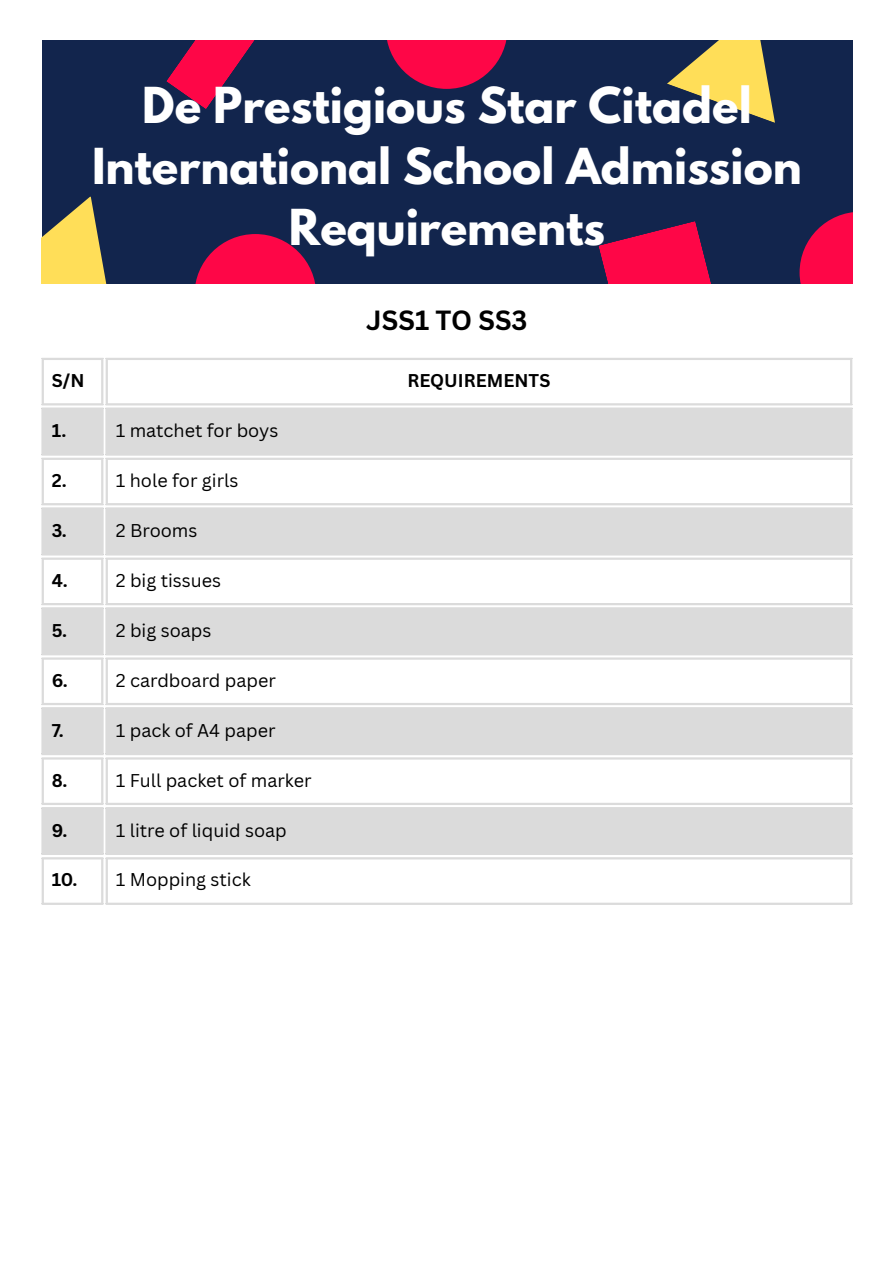
<style>
.page{position:relative;width:894px;height:1263px;background:#fff}
.page>*{position:absolute;margin:0;border:0;box-sizing:border-box;transform-origin:0 0}
.t1{font:700 43.95px/61.2px "League Spartan";color:#fff;text-align:center}
.t2{font:700 27px "Canva Sans";color:#000}
.t3{font:18px "Canva Sans";color:#000}
.t4{font:700 18px "Canva Sans";color:#000}
</style>
<div class="page">
<div style="left:42px;top:40px;width:810px;height:244px;background:#12254d"></div>
<svg style="left:598px;top:221px;width:113px;height:63px"></svg>
<svg style="left:195px;top:234px;width:121px;height:50px"></svg>
<svg style="left:387px;top:40px;width:120px;height:49px"></svg>
<svg style="left:799px;top:212px;width:53px;height:72px"></svg>
<svg style="left:667px;top:40px;width:108px;height:83px"></svg>
<svg style="left:42px;top:196px;width:65px;height:88px"></svg>
<svg style="left:166px;top:40px;width:89px;height:69px"></svg>
<svg style="left:42px;top:408px;width:810px;height:50px;fill:#dbdbdb"></svg>
<svg style="left:42px;top:458px;width:810px;height:447px"></svg>
<hr style="left:42px;top:360px;width:2px;height:43px;background:#dbdbdb">
<hr style="left:101px;top:360px;width:2px;height:43px;background:#dbdbdb">
<hr style="left:42px;top:358px;width:61px;height:2px;background:#dbdbdb">
<hr style="left:42px;top:403px;width:61px;height:2px;background:#dbdbdb">
<hr style="left:106px;top:360px;width:2px;height:43px;background:#dbdbdb">
<hr style="left:849px;top:360px;width:3px;height:43px;background:#dbdbdb">
<hr style="left:106px;top:358px;width:746px;height:2px;background:#dbdbdb">
<hr style="left:106px;top:403px;width:746px;height:2px;background:#dbdbdb">
<hr style="left:42px;top:410px;width:2px;height:43px;background:#dbdbdb">
<hr style="left:101px;top:410px;width:2px;height:43px;background:#dbdbdb">
<hr style="left:42px;top:408px;width:61px;height:2px;background:#dbdbdb">
<hr style="left:42px;top:453px;width:61px;height:2px;background:#dbdbdb">
<hr style="left:106px;top:410px;width:2px;height:43px;background:#dbdbdb">
<hr style="left:849px;top:410px;width:3px;height:43px;background:#dbdbdb">
<hr style="left:106px;top:408px;width:746px;height:2px;background:#dbdbdb">
<hr style="left:106px;top:453px;width:746px;height:2px;background:#dbdbdb">
<hr style="left:42px;top:460px;width:2px;height:43px;background:#dbdbdb">
<hr style="left:101px;top:460px;width:2px;height:43px;background:#dbdbdb">
<hr style="left:42px;top:458px;width:61px;height:2px;background:#dbdbdb">
<hr style="left:42px;top:503px;width:61px;height:2px;background:#dbdbdb">
<hr style="left:106px;top:460px;width:2px;height:43px;background:#dbdbdb">
<hr style="left:849px;top:460px;width:3px;height:43px;background:#dbdbdb">
<hr style="left:106px;top:458px;width:746px;height:2px;background:#dbdbdb">
<hr style="left:106px;top:503px;width:746px;height:2px;background:#dbdbdb">
<hr style="left:42px;top:510px;width:2px;height:43px;background:#dbdbdb">
<hr style="left:101px;top:510px;width:2px;height:43px;background:#dbdbdb">
<hr style="left:42px;top:508px;width:61px;height:2px;background:#dbdbdb">
<hr style="left:42px;top:553px;width:61px;height:2px;background:#dbdbdb">
<hr style="left:106px;top:510px;width:2px;height:43px;background:#dbdbdb">
<hr style="left:849px;top:510px;width:3px;height:43px;background:#dbdbdb">
<hr style="left:106px;top:508px;width:746px;height:2px;background:#dbdbdb">
<hr style="left:106px;top:553px;width:746px;height:2px;background:#dbdbdb">
<hr style="left:42px;top:560px;width:2px;height:43px;background:#dbdbdb">
<hr style="left:101px;top:560px;width:2px;height:43px;background:#dbdbdb">
<hr style="left:42px;top:558px;width:61px;height:2px;background:#dbdbdb">
<hr style="left:42px;top:603px;width:61px;height:2px;background:#dbdbdb">
<hr style="left:106px;top:560px;width:2px;height:43px;background:#dbdbdb">
<hr style="left:849px;top:560px;width:3px;height:43px;background:#dbdbdb">
<hr style="left:106px;top:558px;width:746px;height:2px;background:#dbdbdb">
<hr style="left:106px;top:603px;width:746px;height:2px;background:#dbdbdb">
<hr style="left:42px;top:610px;width:2px;height:43px;background:#dbdbdb">
<hr style="left:101px;top:610px;width:2px;height:43px;background:#dbdbdb">
<hr style="left:42px;top:607px;width:61px;height:3px;background:#dbdbdb">
<hr style="left:42px;top:653px;width:61px;height:2px;background:#dbdbdb">
<hr style="left:106px;top:610px;width:2px;height:43px;background:#dbdbdb">
<hr style="left:849px;top:610px;width:3px;height:43px;background:#dbdbdb">
<hr style="left:106px;top:607px;width:746px;height:3px;background:#dbdbdb">
<hr style="left:106px;top:653px;width:746px;height:2px;background:#dbdbdb">
<hr style="left:42px;top:660px;width:2px;height:43px;background:#dbdbdb">
<hr style="left:101px;top:660px;width:2px;height:43px;background:#dbdbdb">
<hr style="left:42px;top:657px;width:61px;height:3px;background:#dbdbdb">
<hr style="left:42px;top:703px;width:61px;height:2px;background:#dbdbdb">
<hr style="left:106px;top:660px;width:2px;height:43px;background:#dbdbdb">
<hr style="left:849px;top:660px;width:3px;height:43px;background:#dbdbdb">
<hr style="left:106px;top:657px;width:746px;height:3px;background:#dbdbdb">
<hr style="left:106px;top:703px;width:746px;height:2px;background:#dbdbdb">
<hr style="left:42px;top:710px;width:2px;height:43px;background:#dbdbdb">
<hr style="left:101px;top:710px;width:2px;height:43px;background:#dbdbdb">
<hr style="left:42px;top:707px;width:61px;height:3px;background:#dbdbdb">
<hr style="left:42px;top:753px;width:61px;height:2px;background:#dbdbdb">
<hr style="left:106px;top:710px;width:2px;height:43px;background:#dbdbdb">
<hr style="left:849px;top:710px;width:3px;height:43px;background:#dbdbdb">
<hr style="left:106px;top:707px;width:746px;height:3px;background:#dbdbdb">
<hr style="left:106px;top:753px;width:746px;height:2px;background:#dbdbdb">
<hr style="left:42px;top:760px;width:2px;height:43px;background:#dbdbdb">
<hr style="left:101px;top:760px;width:2px;height:43px;background:#dbdbdb">
<hr style="left:42px;top:757px;width:61px;height:3px;background:#dbdbdb">
<hr style="left:42px;top:803px;width:61px;height:2px;background:#dbdbdb">
<hr style="left:106px;top:760px;width:2px;height:43px;background:#dbdbdb">
<hr style="left:849px;top:760px;width:3px;height:43px;background:#dbdbdb">
<hr style="left:106px;top:757px;width:746px;height:3px;background:#dbdbdb">
<hr style="left:106px;top:803px;width:746px;height:2px;background:#dbdbdb">
<hr style="left:42px;top:809px;width:2px;height:44px;background:#dbdbdb">
<hr style="left:101px;top:809px;width:2px;height:44px;background:#dbdbdb">
<hr style="left:42px;top:807px;width:61px;height:2px;background:#dbdbdb">
<hr style="left:42px;top:853px;width:61px;height:2px;background:#dbdbdb">
<hr style="left:106px;top:809px;width:2px;height:44px;background:#dbdbdb">
<hr style="left:849px;top:809px;width:3px;height:44px;background:#dbdbdb">
<hr style="left:106px;top:807px;width:746px;height:2px;background:#dbdbdb">
<hr style="left:106px;top:853px;width:746px;height:2px;background:#dbdbdb">
<hr style="left:42px;top:859px;width:2px;height:44px;background:#dbdbdb">
<hr style="left:101px;top:859px;width:2px;height:44px;background:#dbdbdb">
<hr style="left:42px;top:857px;width:61px;height:2px;background:#dbdbdb">
<hr style="left:42px;top:903px;width:61px;height:2px;background:#dbdbdb">
<hr style="left:106px;top:859px;width:2px;height:44px;background:#dbdbdb">
<hr style="left:849px;top:859px;width:3px;height:44px;background:#dbdbdb">
<hr style="left:106px;top:857px;width:746px;height:2px;background:#dbdbdb">
<hr style="left:106px;top:903px;width:746px;height:2px;background:#dbdbdb">
<p class="t1" style="left:92px;top:80px;width:711px">De Prestigious Star Citadel<br>International School Admission<br>Requirements</p>
<p class="t2" style="left:366px;top:301px;width:163px">JSS1 TO SS3</p>
<p class="t4" style="left:52px;top:368px;width:34px">S/N</p>
<p class="t4" style="left:407px;top:368px;width:145px">REQUIREMENTS</p>
<p class="t4" style="left:52px;top:418px;width:16px">1.</p>
<p class="t3" style="left:116px;top:418px;width:164px">1 matchet for boys</p>
<p class="t4" style="left:52px;top:468px;width:16px">2.</p>
<p class="t3" style="left:116px;top:468px;width:124px">1 hole for girls</p>
<p class="t4" style="left:52px;top:518px;width:17px">3.</p>
<p class="t3" style="left:116px;top:518px;width:83px">2 Brooms</p>
<p class="t4" style="left:52px;top:568px;width:17px">4.</p>
<p class="t3" style="left:116px;top:568px;width:107px">2 big tissues</p>
<p class="t4" style="left:52px;top:617px;width:17px">5.</p>
<p class="t3" style="left:116px;top:617px;width:97px">2 big soaps</p>
<p class="t4" style="left:52px;top:667px;width:18px">6.</p>
<p class="t3" style="left:116px;top:667px;width:162px">2 cardboard paper</p>
<p class="t4" style="left:52px;top:717px;width:14px">7.</p>
<p class="t3" style="left:116px;top:717px;width:161px">1 pack of A4 paper</p>
<p class="t4" style="left:52px;top:767px;width:17px">8.</p>
<p class="t3" style="left:116px;top:767px;width:197px">1 Full packet of marker</p>
<p class="t4" style="left:52px;top:817px;width:17px">9.</p>
<p class="t3" style="left:116px;top:817px;width:172px">1 litre of liquid soap</p>
<p class="t4" style="left:52px;top:867px;width:27px">10.</p>
<p class="t3" style="left:116px;top:867px;width:136px">1 Mopping stick</p>
</div>
